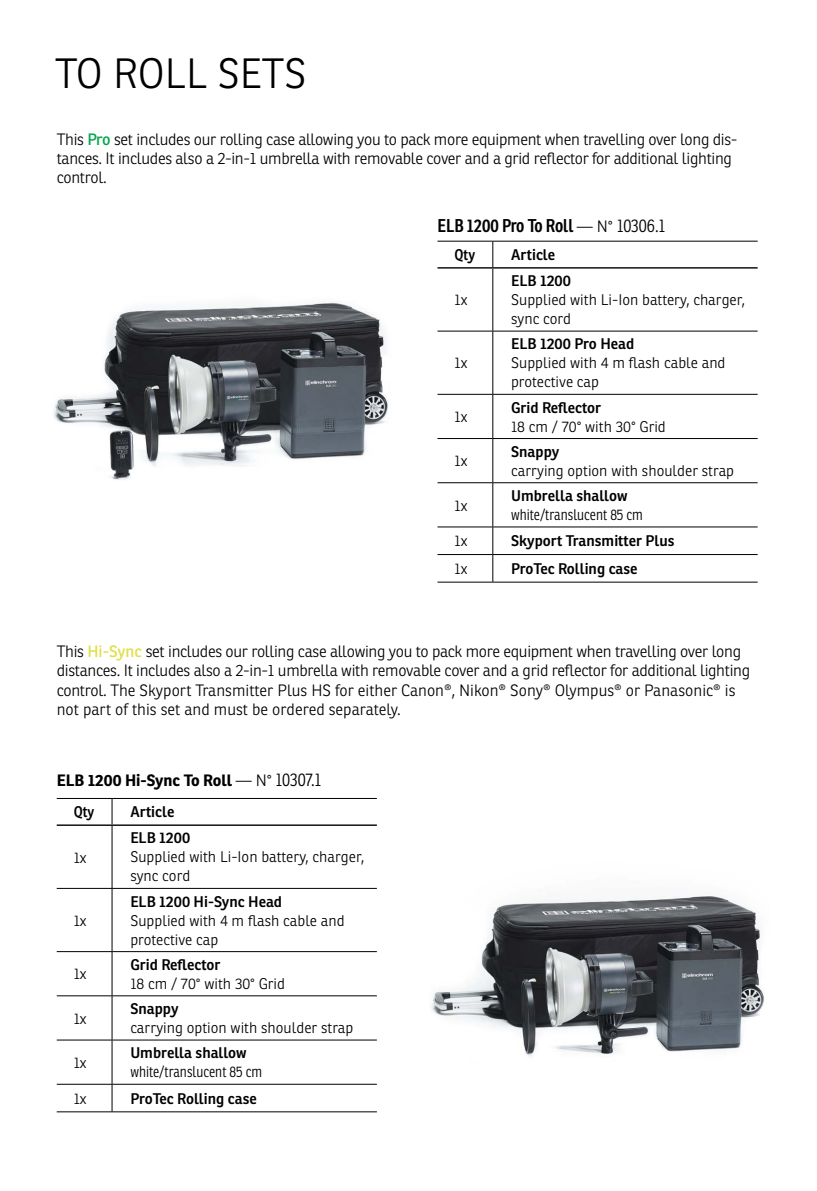
<style>
.page{position:relative;width:817px;height:1191px;background:#fff}
.page>*{position:absolute;margin:0;border:0;box-sizing:border-box;transform-origin:0 0}
.t1{font:300 41.2px "Ronnia";color:#000}
.t2{font:600 18px "Ronnia Cond";color:#000}
.t3{font:300 16px/19.2px "Ronnia";letter-spacing:-.02em;color:#000}
.t4{font:700 16px "Ronnia";color:#000}
.t5{font:300 15px/19px "Ronnia";color:#000}
.t6{font:600 15px "Ronnia";color:#000}
.t7{font:300 15px "Ronnia Cond";color:#000}
.t8{font:600 15px "Ronnia";color:#000;scale:.9 1}
.s1{font-weight:400;color:#00a649}
.s2{font-family:"Ronnia";font-weight:300;font-size:16px}
.s3{font-weight:300}
.s4{font-weight:400;color:#dfdf46}
.s5{font-family:"Ronnia Cond";font-weight:300;font-size:18px}
</style>
<div class="page">
<img style="left:54px;top:303px;width:334px;height:177px">
<img style="left:431px;top:896px;width:333px;height:161px">
<svg style="left:492px;top:242px;width:1px;height:25px"></svg>
<hr style="left:492px;top:268px;width:1px;height:63px;background:#000">
<hr style="left:492px;top:394px;width:1px;height:44px;background:#000">
<hr style="left:437px;top:267px;width:55px;height:1px;background:#000">
<hr style="left:492px;top:267px;width:265px;height:1px;background:#000">
<hr style="left:492px;top:331px;width:1px;height:63px;background:#000">
<hr style="left:492px;top:439px;width:1px;height:43px;background:#000">
<hr style="left:492px;top:483px;width:1px;height:43px;background:#000">
<svg style="left:492px;top:527px;width:1px;height:55px"></svg>
<hr style="left:437px;top:241px;width:55px;height:1px;background:#000">
<hr style="left:492px;top:241px;width:265px;height:1px;background:#000">
<hr style="left:437px;top:331px;width:55px;height:1px;background:#000">
<hr style="left:492px;top:331px;width:265px;height:1px;background:#000">
<hr style="left:437px;top:438px;width:55px;height:1px;background:#000">
<hr style="left:492px;top:438px;width:265px;height:1px;background:#000">
<hr style="left:437px;top:482px;width:55px;height:1px;background:#000">
<hr style="left:492px;top:482px;width:265px;height:1px;background:#000">
<hr style="left:437px;top:526px;width:55px;height:1px;background:#000">
<hr style="left:492px;top:526px;width:265px;height:1px;background:#000">
<hr style="left:437px;top:554px;width:55px;height:1px;background:#000">
<hr style="left:492px;top:554px;width:265px;height:1px;background:#000">
<hr style="left:437px;top:582px;width:55px;height:1px;background:#000">
<hr style="left:492px;top:582px;width:265px;height:1px;background:#000">
<hr style="left:437px;top:394px;width:55px;height:1px;background:#000">
<hr style="left:492px;top:394px;width:265px;height:1px;background:#000">
<svg style="left:112px;top:799px;width:1px;height:25px"></svg>
<hr style="left:112px;top:826px;width:1px;height:62px;background:#000">
<hr style="left:57px;top:824px;width:55px;height:2px;background:#000">
<hr style="left:112px;top:824px;width:265px;height:2px;background:#000">
<hr style="left:112px;top:888px;width:1px;height:63px;background:#000">
<hr style="left:112px;top:952px;width:1px;height:43px;background:#000">
<hr style="left:112px;top:996px;width:1px;height:43px;background:#000">
<hr style="left:112px;top:1040px;width:1px;height:44px;background:#000">
<svg style="left:112px;top:1085px;width:1px;height:26px"></svg>
<hr style="left:57px;top:798px;width:55px;height:1px;background:#000">
<hr style="left:112px;top:798px;width:265px;height:1px;background:#000">
<hr style="left:57px;top:888px;width:55px;height:1px;background:#000">
<hr style="left:112px;top:888px;width:265px;height:1px;background:#000">
<hr style="left:57px;top:995px;width:55px;height:1px;background:#000">
<hr style="left:112px;top:995px;width:265px;height:1px;background:#000">
<hr style="left:57px;top:1039px;width:55px;height:1px;background:#000">
<hr style="left:112px;top:1039px;width:265px;height:1px;background:#000">
<hr style="left:57px;top:1084px;width:55px;height:1px;background:#000">
<hr style="left:112px;top:1084px;width:265px;height:1px;background:#000">
<hr style="left:57px;top:1111px;width:55px;height:1px;background:#000">
<hr style="left:112px;top:1111px;width:265px;height:1px;background:#000">
<hr style="left:57px;top:951px;width:55px;height:1px;background:#000">
<hr style="left:112px;top:951px;width:265px;height:1px;background:#000">
<h1 class="t1" style="left:55px;top:48px;width:252px">TO ROLL SETS</h1>
<p class="t3" style="left:57px;top:129px;width:682px">This <span class="s1">Pro</span> set includes our rolling case allowing you to pack more equipment when travelling over long dis&shy;tances. It includes also a 2-in-1 umbrella with removable cover and a grid reflector for additional lighting control.</p>
<p class="t2" style="left:437px;top:215px;width:229px">ELB 1200 Pro To Roll <span class="s2">— N°</span> <span class="s3">10306.1</span></p>
<p class="t8" style="left:454px;top:245px;width:24px">Qty</p>
<p class="t6" style="left:511px;top:245px;width:46px">Article</p>
<p class="t5" style="left:454px;top:290px;width:14px">1x</p>
<p class="t6" style="left:511px;top:271px;width:61px">ELB 1200</p>
<p class="t5" style="left:511px;top:290px;width:235px">Supplied with Li-Ion battery, charger, sync cord</p>
<p class="t5" style="left:454px;top:353px;width:14px">1x</p>
<p class="t5" style="left:454px;top:407px;width:14px">1x</p>
<p class="t5" style="left:454px;top:451px;width:14px">1x</p>
<p class="t5" style="left:454px;top:495px;width:14px">1x</p>
<p class="t6" style="left:511px;top:335px;width:125px">ELB 1200 Pro Head</p>
<p class="t5" style="left:511px;top:353px;width:216px">Supplied with 4 m flash cable and protective cap</p>
<p class="t6" style="left:511px;top:398px;width:92px">Grid Reflector</p>
<p class="t5" style="left:511px;top:417px;width:156px">18 cm / 70° with 30° Grid</p>
<p class="t6" style="left:511px;top:442px;width:50px">Snappy</p>
<p class="t5" style="left:511px;top:461px;width:224px">carrying option with shoulder strap</p>
<p class="t6" style="left:511px;top:486px;width:118px">Umbrella shallow</p>
<p class="t7" style="left:511px;top:506px;width:133px">white/translucent 85 cm</p>
<p class="t5" style="left:454px;top:531px;width:14px">1x</p>
<p class="t6" style="left:511px;top:532px;width:165px">Skyport Transmitter Plus</p>
<p class="t5" style="left:454px;top:559px;width:14px">1x</p>
<p class="t6" style="left:511px;top:559px;width:128px">ProTec Rolling case</p>
<p class="t3" style="left:57px;top:642px;width:694px">This <span class="s4">Hi-Sync</span> set includes our rolling case allowing you to pack more equipment when travelling over long distances. It includes also a 2-in-1 umbrella with removable cover and a grid reflector for additional lighting control. The Skyport Transmitter Plus HS for either Canon®, Nikon® Sony® Olympus® or Panasonic® is not part of this set and must be ordered separately.</p>
<p class="t4" style="left:57px;top:770px;width:266px">ELB 1200 Hi-Sync To Roll <span class="s3">— N°</span> <span class="s5">10307.1</span></p>
<p class="t8" style="left:74px;top:802px;width:24px">Qty</p>
<p class="t6" style="left:130px;top:803px;width:46px">Article</p>
<p class="t5" style="left:74px;top:847px;width:14px">1x</p>
<p class="t6" style="left:130px;top:828px;width:61px">ELB 1200</p>
<p class="t5" style="left:130px;top:847px;width:235px">Supplied with Li-Ion battery, charger, sync cord</p>
<p class="t5" style="left:74px;top:910px;width:14px">1x</p>
<p class="t5" style="left:74px;top:964px;width:14px">1x</p>
<p class="t5" style="left:74px;top:1008px;width:14px">1x</p>
<p class="t5" style="left:74px;top:1053px;width:14px">1x</p>
<p class="t6" style="left:130px;top:892px;width:153px">ELB 1200 Hi-Sync Head</p>
<p class="t5" style="left:130px;top:910px;width:216px">Supplied with 4 m flash cable and protective cap</p>
<p class="t6" style="left:130px;top:955px;width:92px">Grid Reflector</p>
<p class="t5" style="left:130px;top:974px;width:156px">18 cm / 70° with 30° Grid</p>
<p class="t6" style="left:130px;top:999px;width:50px">Snappy</p>
<p class="t5" style="left:130px;top:1018px;width:224px">carrying option with shoulder strap</p>
<p class="t6" style="left:130px;top:1043px;width:118px">Umbrella shallow</p>
<p class="t7" style="left:130px;top:1063px;width:133px">white/translucent 85 cm</p>
<p class="t5" style="left:74px;top:1088px;width:14px">1x</p>
<p class="t6" style="left:130px;top:1089px;width:128px">ProTec Rolling case</p>
</div>
